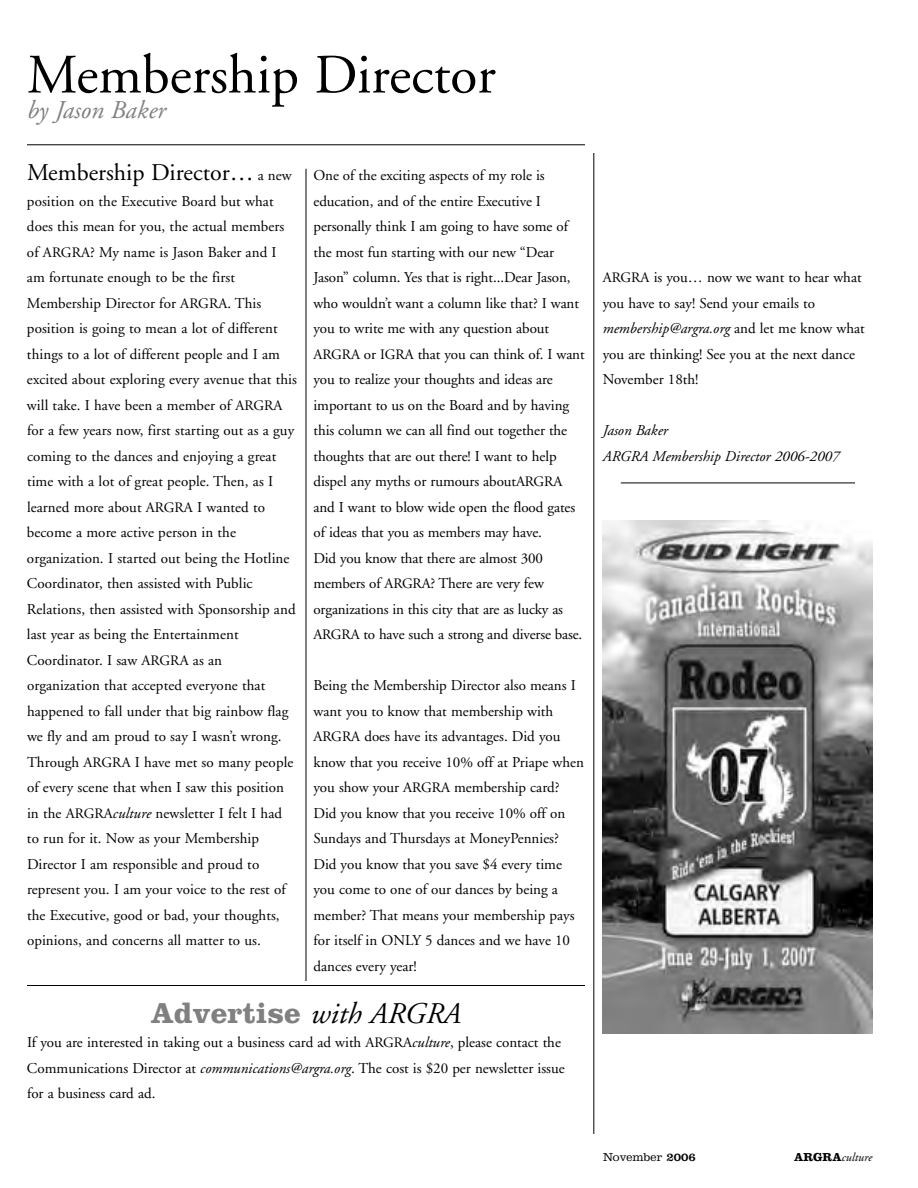
<style>
.page{position:relative;width:918px;height:1188px;background:#fff}
.page>*{position:absolute;margin:0;border:0;box-sizing:border-box;transform-origin:0 0}
.t1{font:55.5px "Adobe Garamond";color:#000}
.t2{font:700 30px "Clarendon";color:#808080}
.t3{font:italic 25.5px "Adobe Garamond";color:#808080}
.t4{font:24px "Adobe Garamond";color:#000}
.t5{font:15px/25.5px "Adobe Garamond";color:#000}
.t6{font:italic 15px/25.5px "Adobe Garamond";color:#000}
.t7{font:300 12px "Clarendon";color:#000}
.t8{font:italic 12px "Adobe Garamond";color:#000}
.s1{font-size:15px}
.s2{font-size:14.4px}
.s3{font-style:italic}
.s4{font-family:"Adobe Garamond";font-weight:400;font-style:italic;color:#000}
.s5{font-weight:400}
.s6{font-family:"Clarendon";font-weight:700;font-style:normal}
</style>
<div class="page">
<hr style="left:306px;top:169px;width:1px;height:812px;background:#000">
<hr style="left:593px;top:153px;width:1px;height:981px;background:#000">
<hr style="left:27px;top:985px;width:558px;height:1px;background:#000">
<hr style="left:621px;top:483px;width:234px;height:1px;background:#000">
<hr style="left:27px;top:144px;width:558px;height:1px;background:#000">
<img style="left:603px;top:520px;width:270px;height:514px">
<h1 class="t1" style="left:27px;top:53px;width:470px">Membership Director</h1>
<h3 class="t3" style="left:27px;top:100px;width:140px">by Jason Baker</h3>
<h3 class="t4" style="left:27px;top:163px;width:266px">Membership Director… <span class="s1">a new</span></h3>
<p class="t5" style="left:27px;top:189px;width:271px">position on the Executive Board but what does this mean for you, the actual members of <span class="s2">ARGRA</span>? My name is Jason Baker and I am fortunate enough to be the first Membership Director for <span class="s2">ARGRA</span>. This position is going to mean a lot of different things to a lot of different people and I am excited about exploring every avenue that this will take. I have been a member of <span class="s2">ARGRA </span>for a few years now, first starting out as a guy coming to the dances and enjoying a great time with a lot of great people. Then, as I learned more about <span class="s2">ARGRA</span> I wanted to become a more active person in the organization. I started out being the Hotline Coordinator, then assisted with Public Relations, then assisted with Sponsorship and last year as being the Entertainment Coordinator. I saw <span class="s2">ARGRA</span> as an organization that accepted everyone that happened to fall under that big rainbow flag we fly and am proud to say I wasn’t wrong.<br>Through <span class="s2">ARGRA</span> I have met so many people of every scene that when I saw this position in the <span class="s2">ARGRA</span><span class="s3">culture</span> newsletter I felt I had to run for it. Now as your Membership Director I am responsible and proud to represent you. I am your voice to the rest of the Executive, good or bad, your thoughts, opinions, and concerns all matter to us.</p>
<p class="t5" style="left:313px;top:164px;width:273px">One of the exciting aspects of my role is education, and of the entire Executive I personally think I am going to have some of the most fun starting with our new “Dear Jason” column. Yes that is right...Dear Jason, who wouldn’t want a column like that? I want you to write me with any question about <span class="s2">ARGRA</span> or <span class="s2">IGRA</span> that you can think of. I want you to realize your thoughts and ideas are important to us on the Board and by having this column we can all find out together the thoughts that are out there! I want to help dispel any myths or rumours about<span class="s2">ARGRA </span>and I want to blow wide open the flood gates of ideas that you as members may have.<br>Did you know that there are almost 300 members of <span class="s2">ARGRA</span>? There are very few organizations in this city that are as lucky as <span class="s2">ARGRA</span> to have such a strong and diverse base.</p>
<p class="t5" style="left:313px;top:674px;width:272px">Being the Membership Director also means I want you to know that membership with <span class="s2">ARGRA</span> does have its advantages. Did you know that you receive 10% off at Priape when you show your <span class="s2">ARGRA</span> membership card?<br>Did you know that you receive 10% off on Sundays and Thursdays at MoneyPennies?<br>Did you know that you save $4 every time you come to one of our dances by being a member? That means your membership pays for itself in ONLY 5 dances and we have 10 dances every year!</p>
<h2 class="t2" style="left:151px;top:1003px;width:312px">Advertise <span class="s4">with ARGRA</span></h2>
<p class="t5" style="left:27px;top:1031px;width:539px">If you are interested in taking out a business card ad with <span class="s2">ARGRA</span><span class="s3">culture</span>, please contact the<br>Communications Director at <span class="s3">communications@argra.org</span>. The cost is $20 per newsletter issue for a business card ad.</p>
<p class="t5" style="left:603px;top:266px;width:263px"><span class="s2">ARGRA</span> is you… now we want to hear what you have to say! Send your emails to <span class="s3">membership@argra.org</span> and let me know what you are thinking! See you at the next dance November 18th!</p>
<p class="t6" style="left:603px;top:419px;width:238px">Jason Baker<br>ARGRA Membership Director 2006-2007</p>
<p class="t7" style="left:603px;top:1153px;width:94px">November <span class="s5">2006</span></p>
<p class="t8" style="left:794px;top:1152px;width:79px"><span class="s6">ARGRA</span>culture</p>
</div>
